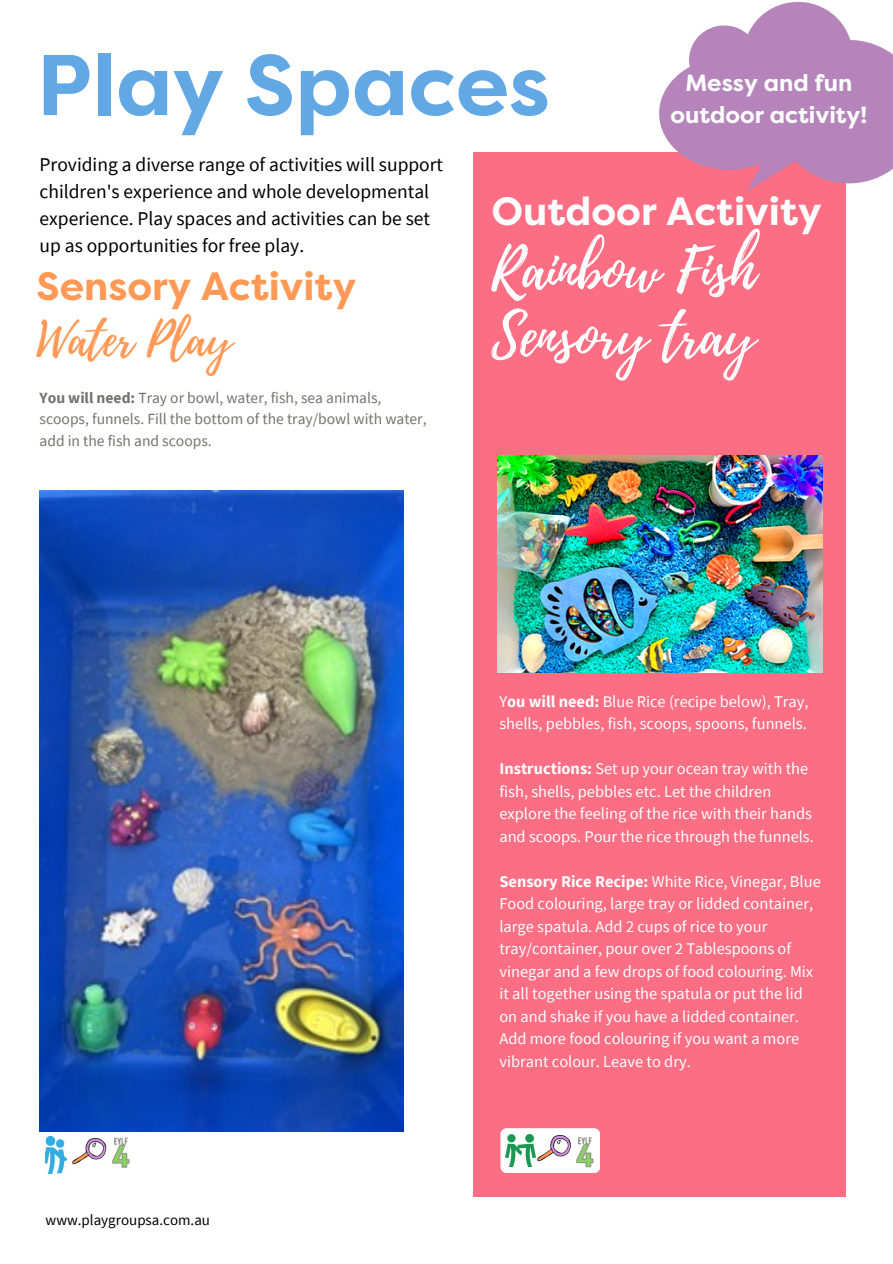
<style>
.page{position:relative;width:893px;height:1264px;background:#fff}
.page>*{position:absolute;margin:0;border:0;box-sizing:border-box;transform-origin:0 0}
.t1{font:700 85.95px "Filson Pro";color:#62a8e5}
.t2{font:57.45px "Playlist Script";color:#fff}
.t3{font:46.95px "Playlist Script";color:#f95}
.t4{font:700 39.45px "Filson Pro";color:#f95}
.t5{font:700 39.45px "Filson Pro";color:#fff}
.t6{font:700 23.4px/32.2px "Filson Pro";color:#fefefe;text-align:center}
.t7{font:19.5px/27px "Source Sans Pro";color:#000}
.t8{font:16.35px/22.5px "Source Sans Pro";color:#fff}
.t9{font:15.6px/21.3px "Source Sans Pro";color:#77726d}
.t10{font:15px "Source Sans Pro";color:#000}
.s1{font-weight:700}
</style>
<div class="page">
<div style="left:473px;top:152px;width:373px;height:1044px;background:#fc6e83"></div>
<img style="left:659px;top:1px;width:233px;height:190px">
<div style="left:500px;top:1128px;width:100px;height:45px;background:#fff;border-radius:6px"></div>
<img style="left:576px;top:1137px;width:18px;height:31px">
<img style="left:535px;top:1135px;width:36px;height:27px">
<img style="left:506px;top:1134px;width:29px;height:32px">
<img style="left:112px;top:1137px;width:18px;height:31px">
<img style="left:72px;top:1138px;width:35px;height:27px">
<img style="left:45px;top:1136px;width:21px;height:37px">
<img style="left:497px;top:455px;width:325px;height:217px">
<img style="left:40px;top:490px;width:364px;height:641px">
<p class="t1" style="left:37px;top:53px;width:515px">Play Spaces</p>
<p class="t6" style="left:670px;top:69px;width:198px">Messy and fun outdoor activity!</p>
<p class="t7" style="left:40px;top:150px;width:405px">Providing a diverse range of activities will support children's experience and whole developmental experience. Play spaces and activities can be set up as opportunities for free play.</p>
<p class="t4" style="left:37px;top:271px;width:321px">Sensory Activity</p>
<p class="t3" style="left:37px;top:306px;width:196px">Water Play</p>
<p class="t9" style="left:40px;top:386px;width:388px"><span class="s1">You will need:</span> Tray or bowl, water, fish, sea animals, scoops, funnels. Fill the bottom of the tray/bowl with water, add in the fish and scoops.</p>
<p class="t5" style="left:491px;top:197px;width:332px">Outdoor Activity</p>
<p class="t2" style="left:491px;top:228px;width:266px">Rainbow Fish</p>
<p class="t2" style="left:491px;top:295px;width:265px">Sensory tray</p>
<p class="t10" style="left:46px;top:1209px;width:166px">www.playgroupsa.com.au</p>
<p class="t8" style="left:499px;top:689px;width:310px">Y<span class="s1">ou will need:</span> Blue Rice (recipe below), Tray, shells, pebbles, fish, scoops, spoons, funnels.</p>
<p class="t8" style="left:499px;top:757px;width:316px"><span class="s1">Instructions:</span> Set up your ocean tray with the fish, shells, pebbles etc. Let the children explore the feeling of the rice with their hands and scoops. Pour the rice through the funnels.</p>
<p class="t8" style="left:499px;top:869px;width:323px"><span class="s1">Sensory Rice Recipe:</span> White Rice, Vinegar, Blue Food colouring, large tray or lidded container, large spatula. Add 2 cups of rice to your tray/container, pour over 2 Tablespoons of vinegar and a few drops of food colouring. Mix it all together using the spatula or put the lid on and shake if you have a lidded container.<br>Add more food colouring if you want a more vibrant colour. Leave to dry.</p>
</div>
